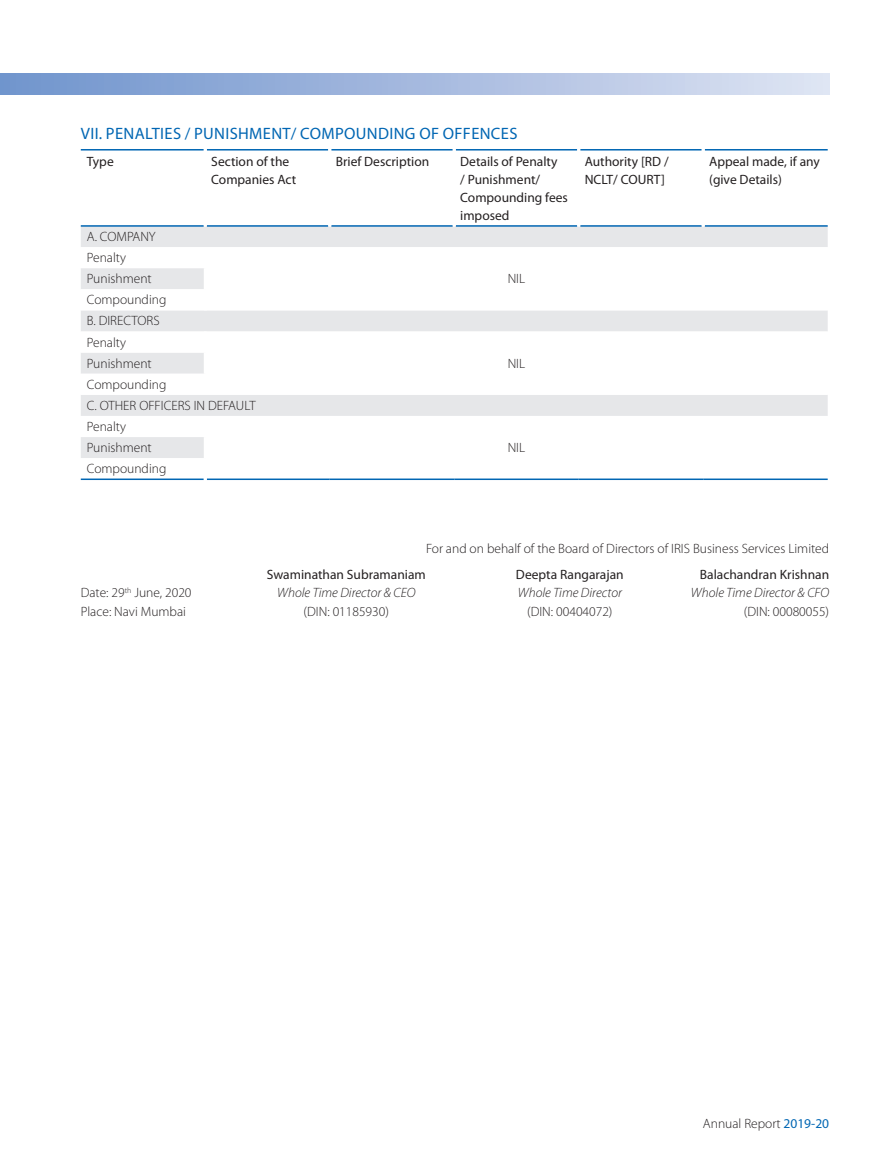
<style>
.page{position:relative;width:893px;height:1170px;background:#fff}
.page>*{position:absolute;margin:0;border:0;box-sizing:border-box;transform-origin:0 0}
._11_12_Regular{font:16.5px "Myriad Pro";letter-spacing:.02em;color:#0166b3}
._9_12_Light{font:300 13.5px "Myriad Pro";color:#231f20}
._9_12_Light-2{font:13.5px/18px "Myriad Pro";color:#231f20}
._9_12_Light-3{font:italic 300 13.5px "Myriad Pro";color:#231f20}
.s1{font-weight:400;color:#0166b3}
</style>
<div class="page">
<div style="left:0;top:74px;width:829px;height:20px;background:linear-gradient(to right,#6e92cc,#dde3f2)"></div>
<div style="left:81px;top:227px;width:747px;height:20px;background:#e6e7e9"></div>
<svg style="left:81px;top:268px;width:747px;height:190px"></svg>
<hr style="left:81px;top:149px;width:123px;height:1px;background:#0166b3">
<hr style="left:207px;top:149px;width:121px;height:1px;background:#0166b3">
<hr style="left:331px;top:149px;width:122px;height:1px;background:#0166b3">
<hr style="left:456px;top:149px;width:121px;height:1px;background:#0166b3">
<hr style="left:580px;top:149px;width:122px;height:1px;background:#0166b3">
<hr style="left:705px;top:149px;width:123px;height:1px;background:#0166b3">
<hr style="left:81px;top:225px;width:123px;height:2px;background:#0166b3">
<hr style="left:207px;top:225px;width:121px;height:2px;background:#0166b3">
<hr style="left:331px;top:225px;width:122px;height:2px;background:#0166b3">
<hr style="left:456px;top:225px;width:121px;height:2px;background:#0166b3">
<hr style="left:580px;top:225px;width:122px;height:2px;background:#0166b3">
<hr style="left:705px;top:225px;width:123px;height:2px;background:#0166b3">
<hr style="left:81px;top:478px;width:123px;height:2px;background:#0166b3">
<hr style="left:207px;top:478px;width:123px;height:2px;background:#0166b3">
<hr style="left:330px;top:478px;width:124px;height:2px;background:#0166b3">
<hr style="left:454px;top:478px;width:125px;height:2px;background:#0166b3">
<hr style="left:579px;top:478px;width:124px;height:2px;background:#0166b3">
<hr style="left:703px;top:478px;width:125px;height:2px;background:#0166b3">
<hr style="left:204px;top:268px;width:3px;height:21px;background:#fff">
<hr style="left:204px;top:289px;width:3px;height:21px;background:#fff">
<hr style="left:204px;top:331px;width:3px;height:21px;background:#fff">
<hr style="left:204px;top:352px;width:3px;height:22px;background:#fff">
<hr style="left:204px;top:374px;width:3px;height:21px;background:#fff">
<hr style="left:204px;top:416px;width:3px;height:21px;background:#fff">
<hr style="left:204px;top:437px;width:3px;height:21px;background:#fff">
<p class="_11_12_Regular" style="left:81px;top:123px;width:438px">VII. PENALTIES / PUNISHMENT/ COMPOUNDING OF OFFENCES</p>
<p class="_9_12_Light-2" style="left:87px;top:152px;width:28px">Type</p>
<p class="_9_12_Light-2" style="left:211px;top:152px;width:86px">Section of the<br>Companies Act</p>
<p class="_9_12_Light-2" style="left:336px;top:152px;width:95px">Brief Description</p>
<p class="_9_12_Light-2" style="left:460px;top:152px;width:109px">Details of Penalty<br>/ Punishment/<br>Compounding fees imposed</p>
<p class="_9_12_Light-2" style="left:585px;top:152px;width:85px">Authority [RD /<br>NCLT/ COURT]</p>
<p class="_9_12_Light-2" style="left:709px;top:152px;width:112px">Appeal made, if any (give Details)</p>
<p class="_9_12_Light" style="left:87px;top:229px;width:70px">A. COMPANY</p>
<p class="_9_12_Light" style="left:87px;top:250px;width:41px">Penalty</p>
<p class="_9_12_Light" style="left:87px;top:271px;width:67px">Punishment</p>
<p class="_9_12_Light" style="left:508px;top:271px;width:19px">NIL</p>
<p class="_9_12_Light" style="left:87px;top:292px;width:81px">Compounding</p>
<p class="_9_12_Light" style="left:87px;top:313px;width:74px">B. DIRECTORS</p>
<p class="_9_12_Light" style="left:87px;top:334px;width:41px">Penalty</p>
<p class="_9_12_Light" style="left:87px;top:356px;width:67px">Punishment</p>
<p class="_9_12_Light" style="left:508px;top:356px;width:19px">NIL</p>
<p class="_9_12_Light" style="left:87px;top:377px;width:81px">Compounding</p>
<p class="_9_12_Light" style="left:87px;top:398px;width:170px">C. OTHER OFFICERS IN DEFAULT</p>
<p class="_9_12_Light" style="left:87px;top:419px;width:41px">Penalty</p>
<p class="_9_12_Light" style="left:87px;top:440px;width:67px">Punishment</p>
<p class="_9_12_Light" style="left:508px;top:440px;width:19px">NIL</p>
<p class="_9_12_Light" style="left:87px;top:461px;width:81px">Compounding</p>
<p class="_9_12_Light" style="left:426px;top:541px;width:405px">For and on behalf of the Board of Directors of IRIS Business Services Limited</p>
<p class="_9_12_Light-2" style="left:267px;top:565px;width:160px">Swaminathan Subramaniam</p>
<p class="_9_12_Light-2" style="left:516px;top:565px;width:109px">Deepta Rangarajan</p>
<p class="_9_12_Light-2" style="left:700px;top:565px;width:131px">Balachandran Krishnan</p>
<p class="_9_12_Light" style="left:81px;top:585px;width:112px">Date: 29<sup>th</sup> June, 2020</p>
<p class="_9_12_Light-3" style="left:277px;top:585px;width:140px">Whole Time Director &amp; CEO</p>
<p class="_9_12_Light-3" style="left:518px;top:585px;width:106px">Whole Time Director</p>
<p class="_9_12_Light-3" style="left:691px;top:585px;width:140px">Whole Time Director &amp; CFO</p>
<p class="_9_12_Light" style="left:81px;top:603px;width:107px">Place: Navi Mumbai</p>
<p class="_9_12_Light" style="left:304px;top:603px;width:87px">(DIN: 01185930)</p>
<p class="_9_12_Light" style="left:527px;top:603px;width:87px">(DIN: 00404072)</p>
<p class="_9_12_Light" style="left:744px;top:603px;width:87px">(DIN: 00080055)</p>
<p class="_9_12_Light" style="left:703px;top:1115px;width:128px">Annual Report <span class="s1">2019-20</span></p>
</div>
